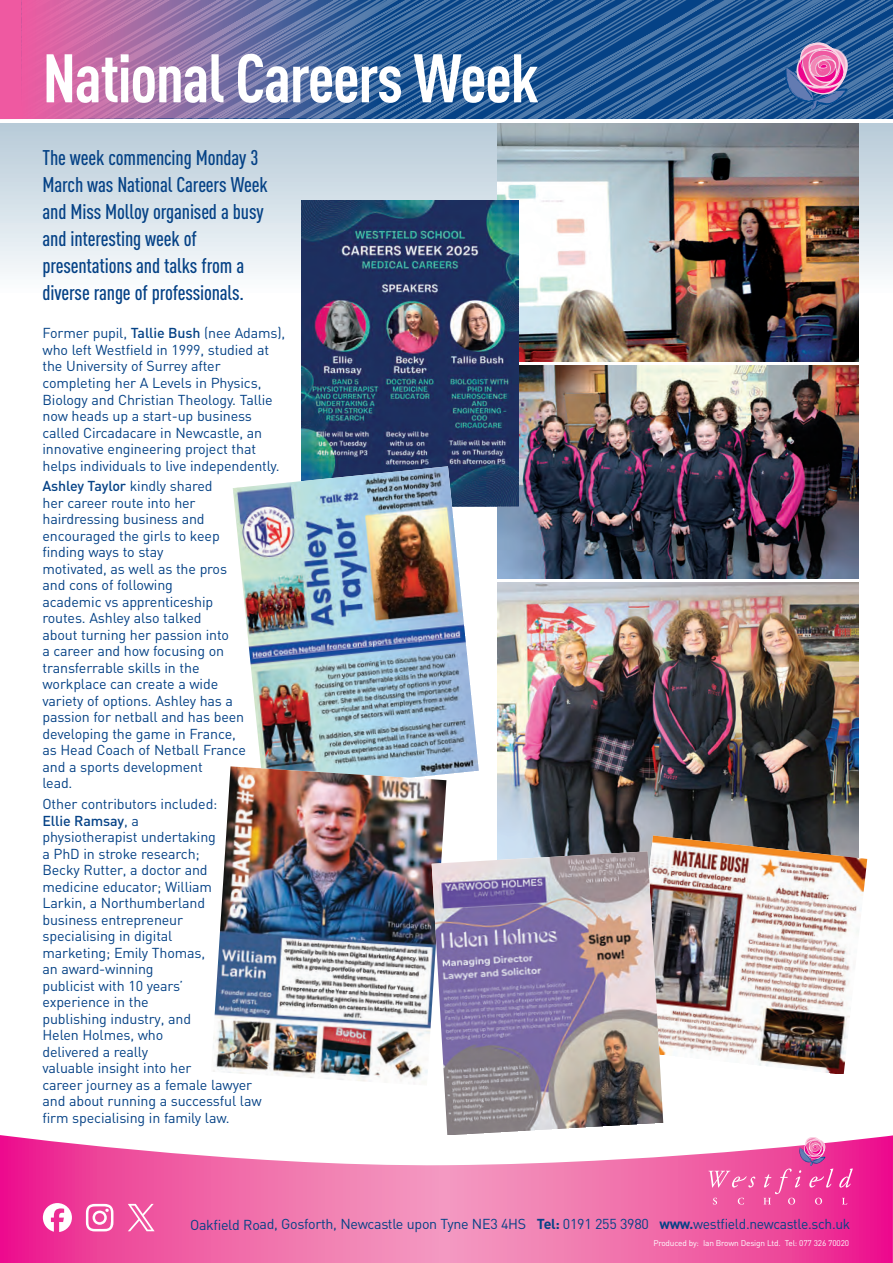
<style>
.page{position:relative;width:893px;height:1263px;background:#fff}
.page>*{position:absolute;margin:0;border:0;box-sizing:border-box;transform-origin:0 0}
.t1{font:700 67.5px "DIN Cond";letter-spacing:-.02em;color:#fff}
.t2{font:500 21px/27px "DIN Cond";letter-spacing:-.01em;color:#054286}
.t3{font:14.25px/16.5px "DIN";letter-spacing:-.01em;color:#054286}
.t4{font:8.25px "DIN";letter-spacing:-.02em;color:#fff}
.s1{font-weight:500}
.s2{font-weight:700}
</style>
<div class="page">
<div style="left:0;top:123px;width:893px;height:170px;background:linear-gradient(to bottom,#b6cad8,#fbfdfe)"></div>
<svg style="left:0;top:1232px;width:893px;height:31px;background:#ef61a7"></svg>
<svg style="left:381px;top:0;width:512px;height:119px;background:#265b96"></svg>
<img style="left:497px;top:123px;width:362px;height:238px">
<svg style="left:22px;top:0;width:359px;height:119px;background:#8c6ea5"></svg>
<div style="left:0;top:0;width:22px;height:119px;background:#ef59a1"></div>
<svg style="left:0;top:1135px;width:893px;height:97px"></svg>
<img style="left:497px;top:366px;width:362px;height:212px">
<img style="left:497px;top:583px;width:362px;height:268px">
<img style="left:302px;top:200px;width:216px;height:306px">
<img style="left:629px;top:835px;width:238px;height:239px">
<img style="left:233px;top:466px;width:246px;height:321px">
<svg style="left:785px;top:43px;width:63px;height:67px;background:#8e6fab"></svg>
<img style="left:213px;top:766px;width:233px;height:318px">
<img style="left:432px;top:851px;width:231px;height:284px">
<h1 class="t1" style="left:43px;top:54px;width:498px">National Careers Week</h1>
<h2 class="t2" style="left:43px;top:146px;width:227px">The week commencing Monday 3<br>March was National Careers Week and Miss Molloy organised a busy and interesting week of presentations and talks from a diverse range of professionals.</h2>
<p class="t3" style="left:43px;top:327px;width:244px">Former pupil, <span class="s1">Tallie Bush</span> (nee Adams), who left Westfield in 1999, studied at the University of Surrey after completing her A Levels in Physics, Biology and Christian Theology. Tallie now heads up a start-up business called Circadacare in Newcastle, an innovative engineering project that helps individuals to live independently.</p>
<p class="t3" style="left:43px;top:479px;width:205px"><span class="s1">Ashley Taylor</span> kindly shared<br>her career route into her hairdressing business and encouraged the girls to keep finding ways to stay<br>motivated, as well as the pros and cons of following<br>academic vs apprenticeship routes. Ashley also talked<br>about turning her passion into<br>a career and how focusing on transferrable skills in the workplace can create a wide variety of options. Ashley has a passion for netball and has been developing the game in France, as Head Coach of Netball France and a sports development<br>lead.</p>
<p class="t3" style="left:43px;top:797px;width:221px">Other contributors included:<br><span class="s1">Ellie Ramsay</span>, a<br>physiotherapist undertaking<br>a PhD in stroke research;<br>Becky Rutter, a doctor and medicine educator; William<br>Larkin, a Northumberland business entrepreneur<br>specialising in digital<br>marketing; Emily Thomas,<br>an award-winning<br>publicist with 10 years’<br>experience in the<br>publishing industry, and<br>Helen Holmes, who<br>delivered a really<br>valuable insight into her<br>career journey as a female lawyer and about running a successful law firm specialising in family law.</p>
<p class="t3" style="left:190px;top:1217px;width:662px">Oakfield Road, Gosforth, Newcastle upon Tyne NE3 4HS <span class="s2">Tel:</span> 0191 255 3980 <span class="s2">www.</span>westfield.newcastle.sch.uk</p>
<p class="t4" style="left:653px;top:1240px;width:197px">Produced by: Ian Brown Design Ltd. Tel: 077 326 70020</p>
</div>
